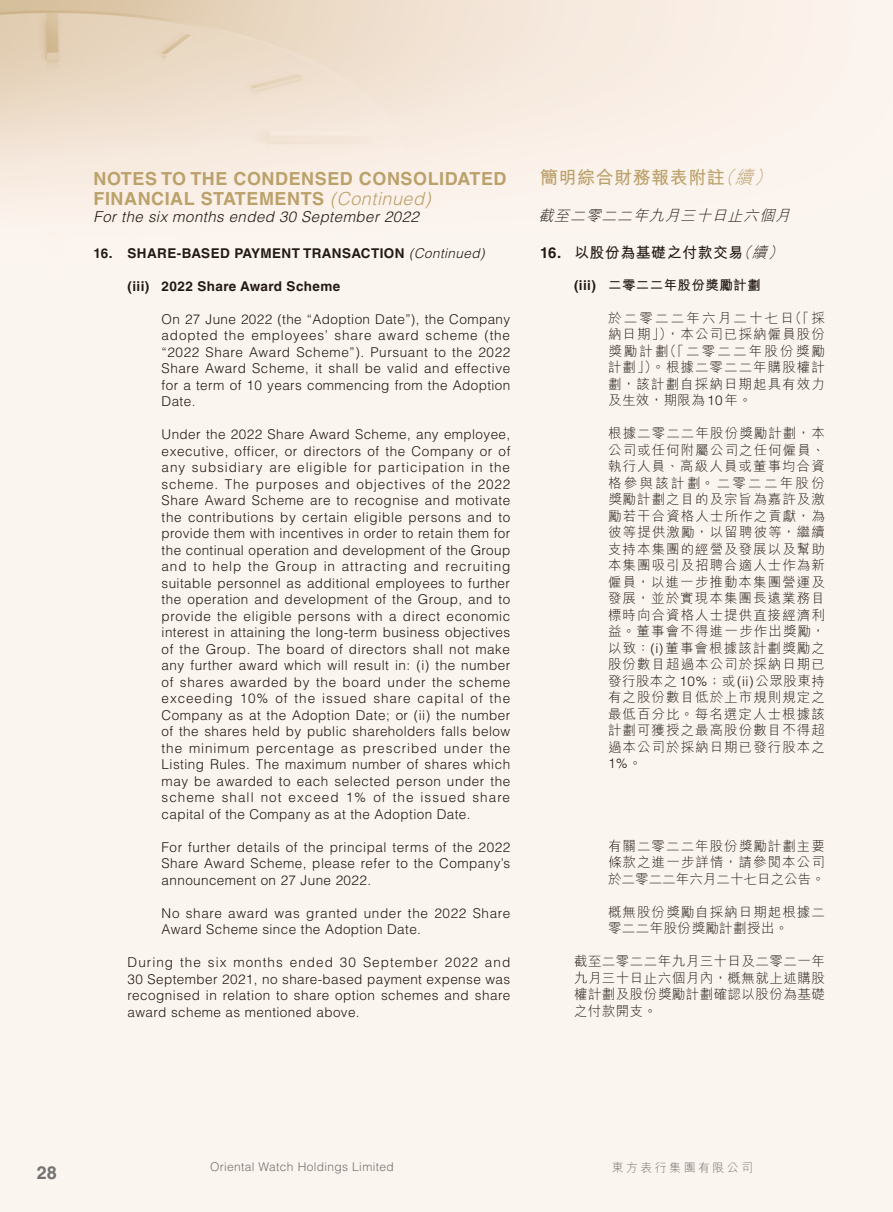
<style>
.page{position:relative;width:893px;height:1212px;background:#fff}
.page>*{position:absolute;margin:0;border:0;box-sizing:border-box;transform-origin:0 0}
.t1{font:700 18px/19.5px "Helvetica LT Std";letter-spacing:.03em;color:#bba16a}
.t2{font:700 18px "M Hei HK";letter-spacing:.03em;color:#bba16a}
.t3{font:700 18px "Helvetica LT Std";color:#727272}
.t4{font:italic 300 15px "Helvetica LT Std";letter-spacing:.03em;color:#231916}
.t5{font:700 15px "M Hei HK";letter-spacing:.03em;color:#231916}
.t6{font:italic 300 15px "M Hei HK";color:#231916}
.t7{font:300 13.5px/16.5px "Helvetica LT Std";letter-spacing:.03em;color:#231916;text-align:justify}
.t8{font:300 13.5px/16.5px "M Hei HK";letter-spacing:.075em;color:#231916;text-align:justify}
.t9{font:700 13.5px "Helvetica LT Std";letter-spacing:.03em;color:#231916}
.t10{font:700 13.5px "M Hei HK";letter-spacing:.03em;color:#231916}
.t11{font:300 12px "Helvetica LT Std";letter-spacing:.03em;color:#727272}
.t12{font:300 12px "M Hei HK";letter-spacing:.2em;color:#727272}
.s1{font-weight:300;font-style:italic}
.s2{font-family:"Helvetica LT Std"}
.s3{font-family:"M Hei HK"}
</style>
<div class="page">
<h1 class="t1" style="left:94px;top:169px;width:415px">NOTES TO THE CONDENSED CONSOLIDATED<br>FINANCIAL STATEMENTS <span class="s1">(Continued)</span></h1>
<p class="t4" style="left:94px;top:207px;width:327px">For the six months ended 30 September 2022</p>
<p class="t9" style="left:94px;top:245px;width:392px">16. SHARE-BASED PAYMENT TRANSACTION <span class="s1">(Continued)</span></p>
<p class="t9" style="left:128px;top:278px;width:214px">(iii) 2022 Share Award Scheme</p>
<p class="t7" style="left:162px;top:311px;width:350px">On 27 June 2022 (the “Adoption Date”), the Company adopted the employees’ share award scheme (the “2022 Share Award Scheme”). Pursuant to the 2022<br>Share Award Scheme, it shall be valid and effective for a term of 10 years commencing from the Adoption Date.</p>
<p class="t7" style="left:162px;top:426px;width:350px">Under the 2022 Share Award Scheme, any employee, executive, officer, or directors of the Company or of any subsidiary are eligible for participation in the scheme. The purposes and objectives of the 2022<br>Share Award Scheme are to recognise and motivate the contributions by certain eligible persons and to provide them with incentives in order to retain them for the continual operation and development of the Group and to help the Group in attracting and recruiting suitable personnel as additional employees to further the operation and development of the Group, and to provide the eligible persons with a direct economic interest in attaining the long-term business objectives of the Group. The board of directors shall not make any further award which will result in: (i) the number of shares awarded by the board under the scheme exceeding 10% of the issued share capital of the Company as at the Adoption Date; or (ii) the number of the shares held by public shareholders falls below the minimum percentage as prescribed under the Listing Rules. The maximum number of shares which may be awarded to each selected person under the scheme shall not exceed 1% of the issued share capital of the Company as at the Adoption Date.</p>
<p class="t7" style="left:162px;top:839px;width:350px">For further details of the principal terms of the 2022<br>Share Award Scheme, please refer to the Company’s announcement on 27 June 2022.</p>
<p class="t7" style="left:162px;top:905px;width:350px">No share award was granted under the 2022 Share<br>Award Scheme since the Adoption Date.</p>
<p class="t7" style="left:128px;top:954px;width:384px">During the six months ended 30 September 2022 and 30 September 2021, no share-based payment expense was recognised in relation to share option schemes and share award scheme as mentioned above.</p>
<h1 class="t2" style="left:540px;top:165px;width:238px">簡明綜合財務報表附註<span class="s1">（續）</span></h1>
<p class="t6" style="left:538px;top:208px;width:257px">截至二零二二年九月三十日止六個月</p>
<p class="t5" style="left:540px;top:242px;width:248px"><span class="s2">16.</span> 以股份為基礎之付款交易<span class="s1">（續）</span></p>
<p class="t10" style="left:574px;top:275px;width:188px"><span class="s2">(iii)</span> 二零二二年股份獎勵計劃</p>
<p class="t8" style="left:608px;top:309px;width:218px">於二零二二年六月二十七日（「採納日期」），本公司已採納僱員股份獎勵計劃（「二零二二年股份獎勵計劃」）。根據二零二二年購股權計劃，該計劃自採納日期起具有效力及生效，期限為<span class="s2">10</span>年。</p>
<p class="t8" style="left:608px;top:425px;width:218px">根據二零二二年股份獎勵計劃，本公司或任何附屬公司之任何僱員、執行人員、高級人員或董事均合資格參與該計劃。二零二二年股份獎勵計劃之目的及宗旨為嘉許及激勵若干合資格人士所作之貢獻，為彼等提供激勵，以留聘彼等，繼續支持本集團的經營及發展以及幫助本集團吸引及招聘合適人士作為新僱員，以進一步推動本集團營運及發展，並於實現本集團長遠業務目標時向合資格人士提供直接經濟利益。董事會不得進一步作出獎勵，以致：<span class="s2">(i)</span>董事會根據該計劃獎勵之股份數目超過本公司於採納日期已發行股本之<span class="s2">10%</span>；或<span class="s2">(ii)</span>公眾股東持有之股份數目低於上市規則規定之最低百分比。每名選定人士根據該計劃可獲授之最高股份數目不得超過本公司於採納日期已發行股本之</p>
<p class="t7" style="left:608px;top:755px;width:35px">1%<span class="s3">。</span></p>
<p class="t8" style="left:608px;top:837px;width:218px">有關二零二二年股份獎勵計劃主要條款之進一步詳情，請參閱本公司於二零二二年六月二十七日之公告。</p>
<p class="t8" style="left:608px;top:903px;width:218px">概無股份獎勵自採納日期起根據二零二二年股份獎勵計劃授出。</p>
<p class="t8" style="left:574px;top:953px;width:252px">截至二零二二年九月三十日及二零二一年九月三十日止六個月內，概無就上述購股權計劃及股份獎勵計劃確認以股份為基礎之付款開支。</p>
<h1 class="t3" style="left:37px;top:1161px;width:22px">28</h1>
<p class="t11" style="left:210px;top:1159px;width:185px">Oriental Watch Holdings Limited</p>
<p class="t12" style="left:612px;top:1161px;width:143px">東方表行集團有限公司</p>
</div>
